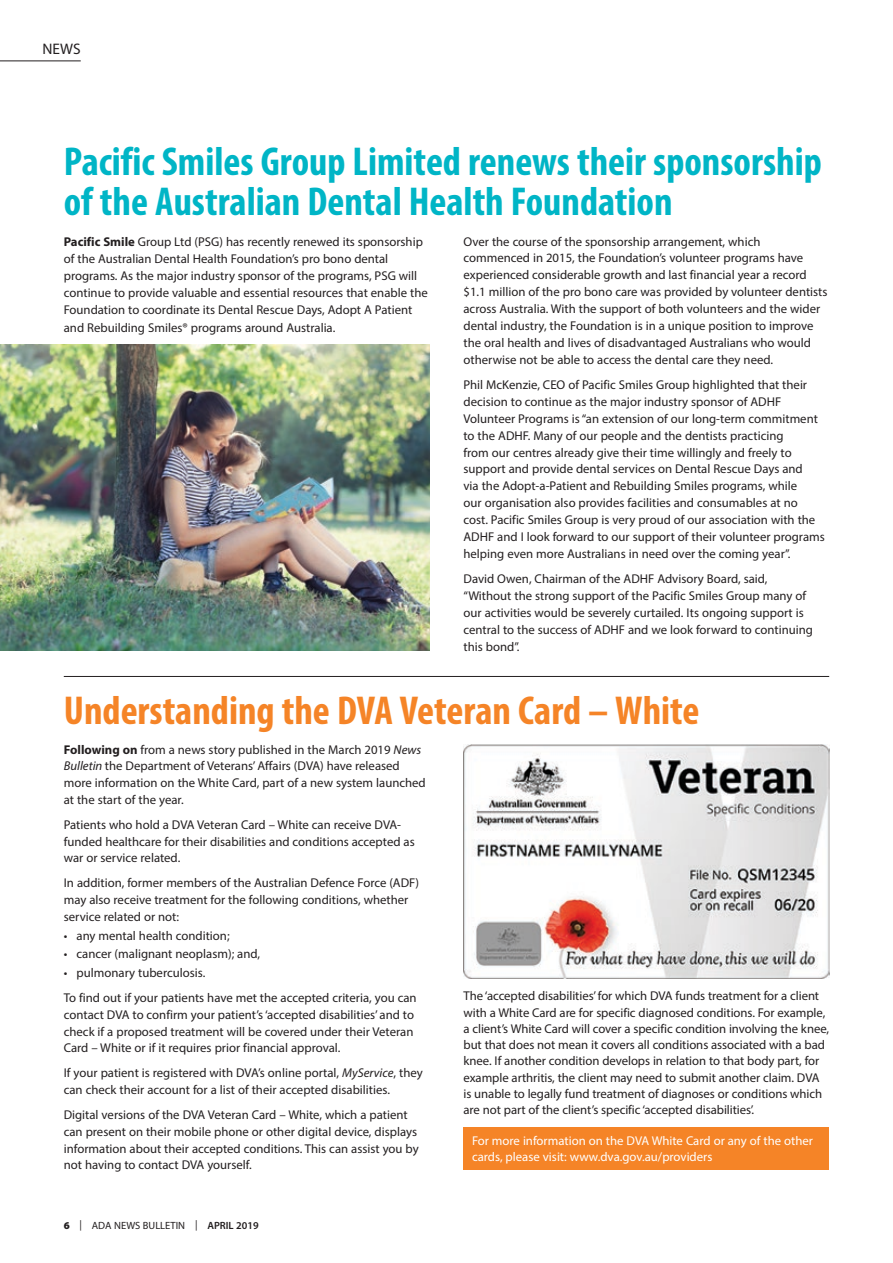
<style>
.page{position:relative;width:893px;height:1263px;background:#fff}
.page>*{position:absolute;margin:0;border:0;box-sizing:border-box;transform-origin:0 0}
.t1{font:700 condensed 40.5px/40.5px "Myriad Pro";color:#00b5c6}
.t2{font:700 condensed 40.5px "Myriad Pro";color:#f58427}
.t3{font:15.3px "Myriad Pro";color:#231f20}
.t4{font:12.75px/16.8px "Myriad Pro";color:#231f20}
.t5{font:12.75px/15.9px "Myriad Pro";color:#fff}
.t6{font:10.5px "Myriad Pro";color:#231f20}
.s1{font-weight:700}
.s2{font-style:italic}
.s3{font-weight:900}
.s4{font-weight:600}
</style>
<div class="page">
<hr style="left:0;top:61px;width:81px;height:1px;background:#231f20">
<hr style="left:64px;top:676px;width:765px;height:1px;background:#231f20">
<img style="left:463px;top:744px;width:366px;height:234px">
<img style="left:0;top:344px;width:429px;height:307px">
<div style="left:463px;top:1127px;width:366px;height:42px;background:#f58427"></div>
<p class="t3" style="left:43px;top:39px;width:40px">NEWS</p>
<h1 class="t1" style="left:64px;top:140px;width:759px">Pacific Smiles Group Limited renews their sponsorship of the Australian Dental Health Foundation</h1>
<p class="t4" style="left:64px;top:232px;width:366px;line-height:17.2px"><span class="s1">Pacific Smile</span> Group Ltd (PSG) has recently renewed its sponsorship of the Australian Dental Health Foundation’s pro bono dental programs. As the major industry sponsor of the programs, PSG will continue to provide valuable and essential resources that enable the Foundation to coordinate its Dental Rescue Days, Adopt A Patient and Rebuilding Smiles® programs around Australia.</p>
<p class="t4" style="left:463px;top:233px;width:366px">Over the course of the sponsorship arrangement, which commenced in 2015, the Foundation’s volunteer programs have experienced considerable growth and last financial year a record $1.1 million of the pro bono care was provided by volunteer dentists across Australia. With the support of both volunteers and the wider dental industry, the Foundation is in a unique position to improve the oral health and lives of disadvantaged Australians who would otherwise not be able to access the dental care they need.</p>
<p class="t4" style="left:463px;top:376px;width:363px">Phil McKenzie, CEO of Pacific Smiles Group highlighted that their decision to continue as the major industry sponsor of ADHF Volunteer Programs is “an extension of our long-term commitment to the ADHF. Many of our people and the dentists practicing<br>from our centres already give their time willingly and freely to support and provide dental services on Dental Rescue Days and<br>via the Adopt-a-Patient and Rebuilding Smiles programs, while<br>our organisation also provides facilities and consumables at no cost. Pacific Smiles Group is very proud of our association with the ADHF and I look forward to our support of their volunteer programs helping even more Australians in need over the coming year”.</p>
<p class="t4" style="left:463px;top:570px;width:351px">David Owen, Chairman of the ADHF Advisory Board, said, “Without the strong support of the Pacific Smiles Group many of our activities would be severely curtailed. Its ongoing support is central to the success of ADHF and we look forward to continuing this bond”.</p>
<h1 class="t2" style="left:64px;top:685px;width:637px">Understanding the DVA Veteran Card – White</h1>
<p class="t4" style="left:64px;top:741px;width:364px"><span class="s1">Following on</span> from a news story published in the March 2019 <span class="s2">News Bulletin</span> the Department of Veterans’ Affairs (DVA) have released more information on the White Card, part of a new system launched at the start of the year.</p>
<p class="t4" style="left:64px;top:816px;width:352px">Patients who hold a DVA Veteran Card – White can receive DVA&shy;funded healthcare for their disabilities and conditions accepted as war or service related.</p>
<p class="t4" style="left:64px;top:875px;width:357px">In addition, former members of the Australian Defence Force (ADF) may also receive treatment for the following conditions, whether service related or not:</p>
<p class="t4" style="left:64px;top:927px;width:167px">• any mental health condition;</p>
<p class="t4" style="left:64px;top:945px;width:198px">• cancer (malignant neoplasm); and,</p>
<p class="t4" style="left:64px;top:960px;width:354px;line-height:25.2px">• pulmonary tuberculosis.<br>To find out if your patients have met the accepted criteria, you can</p>
<p class="t4" style="left:64px;top:1006px;width:352px;text-align:justify">contact DVA to confirm your patient’s ‘accepted disabilities’ and to check if a proposed treatment will be covered under their Veteran Card – White or if it requires prior financial approval.</p>
<p class="t4" style="left:64px;top:1065px;width:361px">If your patient is registered with DVA’s online portal, <span class="s2">MyService</span>, they can check their account for a list of their accepted disabilities.</p>
<p class="t4" style="left:64px;top:1106px;width:356px">Digital versions of the DVA Veteran Card – White, which a patient can present on their mobile phone or other digital device, displays information about their accepted conditions. This can assist you by not having to contact DVA yourself.</p>
<p class="t4" style="left:463px;top:988px;width:367px;line-height:16.2px">The ‘accepted disabilities’ for which DVA funds treatment for a client with a White Card are for specific diagnosed conditions. For example, a client’s White Card will cover a specific condition involving the knee, but that does not mean it covers all conditions associated with a bad knee. If another condition develops in relation to that body part, for example arthritis, the client may need to submit another claim. DVA is unable to legally fund treatment of diagnoses or conditions which are not part of the client’s specific ‘accepted disabilities’.</p>
<p class="t5" style="left:472px;top:1132px;width:343px">For more information on the DVA White Card or any of the other cards, please visit: www.dva.gov.au/providers</p>
<p class="t6" style="left:64px;top:1219px;width:196px"><span class="s3">6</span> | ADA NEWS BULLETIN | <span class="s4">APRIL 2019</span></p>
</div>
